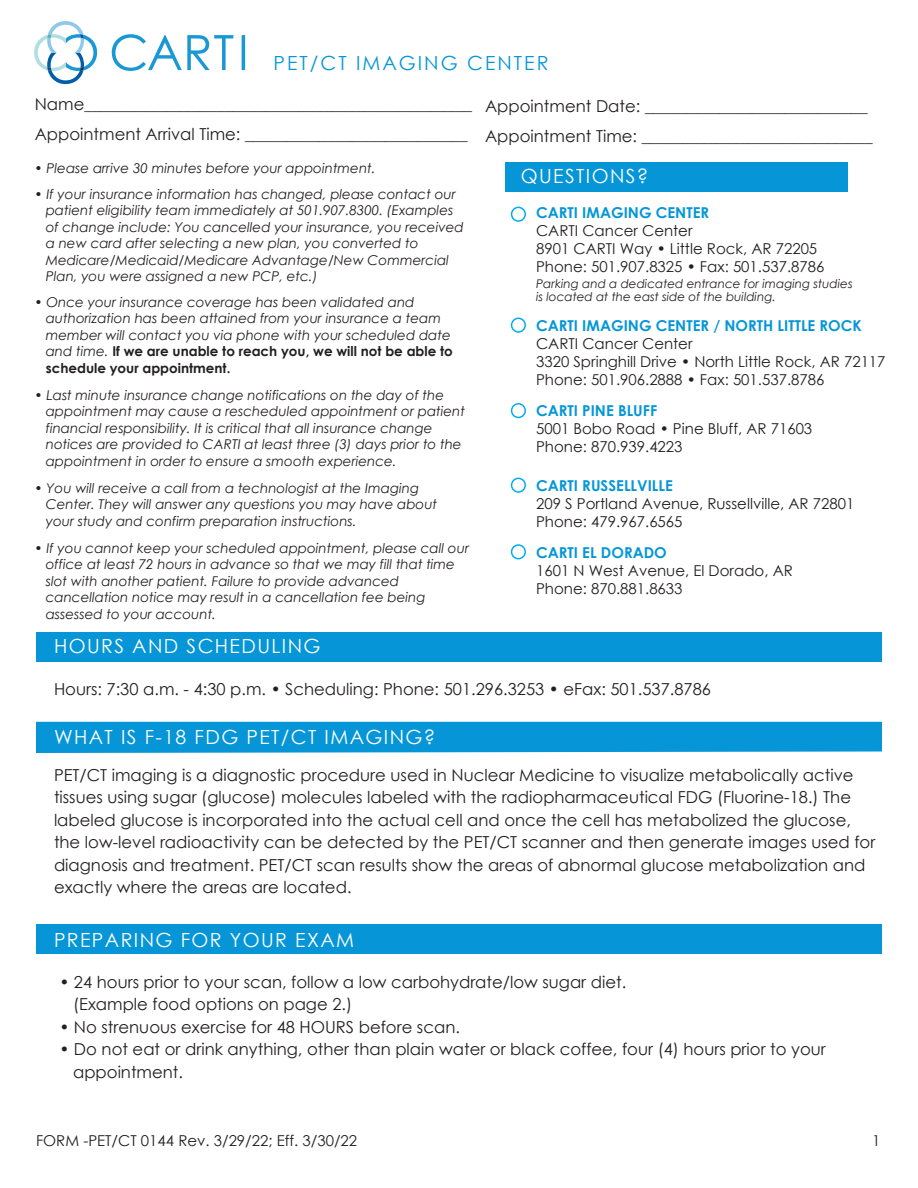
<style>
.page{position:relative;width:918px;height:1188px;background:#fff}
.page>*{position:absolute;margin:0;border:0;box-sizing:border-box;transform-origin:0 0}
.t1{font:19.5px "Century Gothic";letter-spacing:.07em;color:#fff}
.t2{font:19.5px "Century Gothic";letter-spacing:.105em;color:#0696d7}
.t3{font:16.5px/22.5px "Century Gothic";color:#231f20}
.t4{font:15px/18px "Century Gothic";color:#231f20}
.t5{font:italic 13.5px/16.5px "Century Gothic";color:#231f20}
.t6{font:italic 12px/13.5px "Century Gothic";color:#231f20}
.s1{font-weight:700;font-style:normal}
.s2{font-weight:700;color:#0696d7}
</style>
<div class="page">
<svg style="left:112px;top:34px;width:133px;height:37px"></svg>
<svg style="left:34px;top:21px;width:63px;height:63px"></svg>
<div style="left:36px;top:722px;width:846px;height:31px;background:#0696d7"></div>
<div style="left:506px;top:162px;width:342px;height:30px;background:#0696d7"></div>
<div style="left:36px;top:633px;width:846px;height:29px;background:#0696d7"></div>
<div style="left:36px;top:925px;width:846px;height:29px;background:#0696d7"></div>
<div style="left:511px;top:207px;width:15px;height:15px;border:2px solid #00aeef;border-radius:50%"></div>
<div style="left:511px;top:318px;width:15px;height:15px;border:2px solid #00aeef;border-radius:50%"></div>
<div style="left:511px;top:403px;width:15px;height:15px;border:2px solid #00aeef;border-radius:50%"></div>
<div style="left:511px;top:478px;width:15px;height:15px;border:2px solid #00aeef;border-radius:50%"></div>
<div style="left:511px;top:544px;width:15px;height:15px;border:2px solid #00aeef;border-radius:50%"></div>
<p class="t2" style="left:274px;top:50px;width:276px">PET/CT IMAGING CENTER</p>
<p class="t3" style="left:35px;top:89px;width:439px;line-height:30px">Name_______________________________________________<br>Appointment Arrival Time: ___________________________</p>
<p class="t5" style="left:35px;top:160px;width:342px">• Please arrive 30 minutes before your appointment.</p>
<p class="t5" style="left:46px;top:186px;width:420px;text-indent:-11px">• If your insurance information has changed, please contact our patient eligibility team immediately at 501.907.8300. (Examples of change include: You cancelled your insurance, you received a new card after selecting a new plan, you converted to Medicare/Medicaid/Medicare Advantage/New Commercial Plan, you were assigned a new PCP, etc.)</p>
<p class="t5" style="left:46px;top:294px;width:409px;text-indent:-11px">• Once your insurance coverage has been validated and authorization has been attained from your insurance a team member will contact you via phone with your scheduled date and time. <span class="s1">If we are unable to reach you, we will not be able to schedule your appointment.</span></p>
<p class="t5" style="left:46px;top:387px;width:421px;text-indent:-11px">• Last minute insurance change notifications on the day of the appointment may cause a rescheduled appointment or patient financial responsibility. It is critical that all insurance change notices are provided to CARTI at least three (3) days prior to the appointment in order to ensure a smooth experience.</p>
<p class="t5" style="left:46px;top:480px;width:393px;text-indent:-11px">• You will receive a call from a technologist at the Imaging<br>Center. They will answer any questions you may have about your study and confirm preparation instructions.</p>
<p class="t5" style="left:46px;top:540px;width:425px;text-indent:-11px">• If you cannot keep your scheduled appointment, please call our office at least 72 hours in advance so that we may fill that time slot with another patient. Failure to provide advanced cancellation notice may result in a cancellation fee being assessed to your account.</p>
<p class="t3" style="left:485px;top:94px;width:384px">Appointment Date: ___________________________</p>
<p class="t3" style="left:485px;top:124px;width:389px">Appointment Time: ____________________________</p>
<p class="t1" style="left:521px;top:162px;width:129px">QUESTIONS?</p>
<p class="t4" style="left:536px;top:204px;width:290px"><span class="s2">CARTI IMAGING CENTER<br></span>CARTI Cancer Center<br>8901 CARTI Way • Little Rock, AR 72205<br>Phone: 501.907.8325 • Fax: 501.537.8786</p>
<p class="t6" style="left:536px;top:277px;width:318px">Parking and a dedicated entrance for imaging studies is located at the east side of the building.</p>
<p class="t4" style="left:536px;top:316px;width:351px"><span class="s2">CARTI IMAGING CENTER / NORTH LITTLE ROCK </span>CARTI Cancer Center<br>3320 Springhill Drive • North Little Rock, AR 72117<br>Phone: 501.906.2888 • Fax: 501.537.8786</p>
<p class="t4" style="left:536px;top:402px;width:278px"><span class="s2">CARTI PINE BLUFF<br></span>5001 Bobo Road • Pine Bluff, AR 71603<br>Phone: 870.939.4223</p>
<p class="t4" style="left:536px;top:476px;width:320px"><span class="s2">CARTI RUSSELLVILLE<br></span>209 S Portland Avenue, Russellville, AR 72801<br>Phone: 479.967.6565</p>
<p class="t4" style="left:536px;top:543px;width:258px"><span class="s2">CARTI EL DORADO<br></span>1601 N West Avenue, El Dorado, AR<br>Phone: 870.881.8633</p>
<p class="t1" style="left:54px;top:633px;width:268px">HOURS AND SCHEDULING</p>
<p class="t3" style="left:54px;top:678px;width:659px">Hours: 7:30 a.m. - 4:30 p.m. • Scheduling: Phone: 501.296.3253 • eFax: 501.537.8786</p>
<p class="t1" style="left:54px;top:724px;width:383px">WHAT IS F-18 FDG PET/CT IMAGING?</p>
<p class="t3" style="left:54px;top:763px;width:823px">PET/CT imaging is a diagnostic procedure used in Nuclear Medicine to visualize metabolically active tissues using sugar (glucose) molecules labeled with the radiopharmaceutical FDG (Fluorine-18.) The labeled glucose is incorporated into the actual cell and once the cell has metabolized the glucose, the low-level radioactivity can be detected by the PET/CT scanner and then generate images used for diagnosis and treatment. PET/CT scan results show the areas of abnormal glucose metabolization and exactly where the areas are located.</p>
<p class="t1" style="left:54px;top:926px;width:302px">PREPARING FOR YOUR EXAM</p>
<p class="t3" style="left:59px;top:970px;width:568px">• 24 hours prior to your scan, follow a low carbohydrate/low sugar diet.</p>
<p class="t3" style="left:73px;top:993px;width:281px">(Example food options on page 2.)</p>
<p class="t3" style="left:59px;top:1015px;width:402px">• No strenuous exercise for 48 HOURS before scan.</p>
<p class="t3" style="left:73px;top:1038px;width:754px;text-indent:-14px">• Do not eat or drink anything, other than plain water or black coffee, four (4) hours prior to your appointment.</p>
<p class="t4" style="left:36px;top:1132px;width:323px">FORM -PET/CT 0144 Rev. 3/29/22; Eff. 3/30/22</p>
<p class="t4" style="left:872px;top:1132px;width:10px">1</p>
</div>
